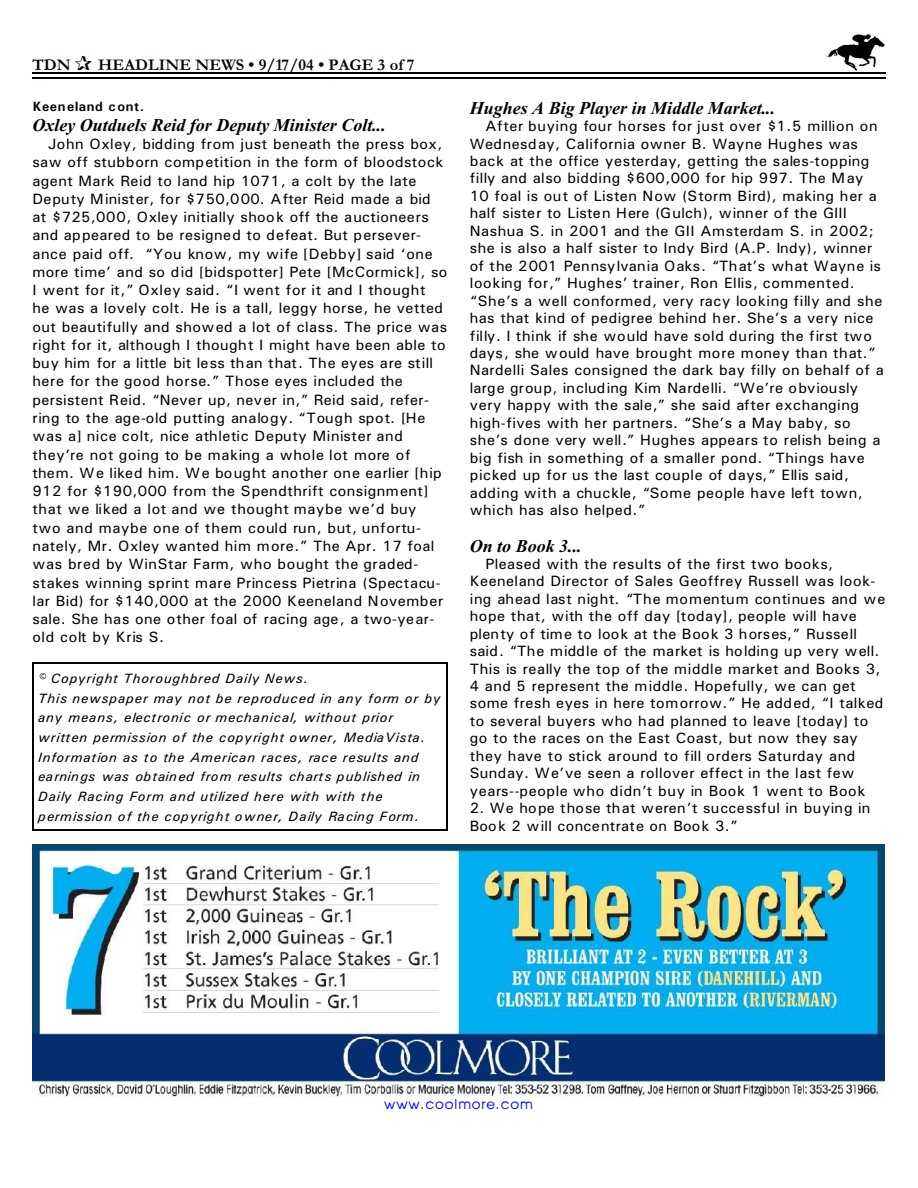
<style>
.page{position:relative;width:918px;height:1188px;background:#fff}
.page>*{position:absolute;margin:0;border:0;box-sizing:border-box;transform-origin:0 0}
.t1{font:italic 700 18px "Times New Roman";color:#000}
.t2{font:700 16.5px "Garamond";letter-spacing:.005em;color:#0f0000}
.t3{font:15px/17.4px "Univers";letter-spacing:.03em;color:#000}
.t4{font:italic 13.5px/19.6px "Univers";letter-spacing:.065em;color:#000}
.t5{font:13.5px "Advance";letter-spacing:.065em;color:#00f}
.t6{font:700 13.5px "Univers";letter-spacing:.045em;color:#000}
.s1{color:#001400}
</style>
<div class="page">
<img style="left:826px;top:34px;width:59px;height:36px">
<hr style="left:32px;top:72px;width:853px;height:1px;background:#000">
<hr style="left:32px;top:77px;width:853px;height:2px;background:#000">
<img style="left:32px;top:844px;width:852px;height:253px">
<hr style="left:32px;top:663px;width:2px;height:167px;background:#000">
<hr style="left:447px;top:663px;width:1px;height:167px;background:#000">
<hr style="left:32px;top:663px;width:416px;height:1px;background:#000">
<hr style="left:32px;top:829px;width:416px;height:1px;background:#000">
<p class="t2" style="left:32px;top:59px;width:40px">TDN</p>
<p class="t2" style="left:98px;top:59px;width:318px">HEADLINE NEWS • 9/17/04 • PAGE 3 of <span class="s1">7</span></p>
<p class="t6" style="left:32px;top:102px;width:113px">Keeneland cont.</p>
<p class="t1" style="left:32px;top:119px;width:355px">Oxley Outduels Reid for Deputy Minister Colt...</p>
<p class="t3" style="left:32px;top:136px;width:417px;line-height:18.3px;text-indent:16px">John Oxley, bidding from just beneath the press box, saw off stubborn competition in the form of bloodstock agent Mark Reid to land hip 1071, a colt by the late Deputy Minister, for $750,000. After Reid made a bid at $725,000, Oxley initially shook off the auctioneers and appeared to be resigned to defeat. But persever&shy;ance paid off. “You know, my wife [Debby] said ‘one more time’ and so did [bidspotter] Pete [McCormick], so I went for it,” Oxley said. “I went for it and I thought<br>he was a lovely colt. He is a tall, leggy horse, he vetted out beautifully and showed a lot of class. The price was right for it, although I thought I might have been able to buy him for a little bit less than that. The eyes are still here for the good horse.” Those eyes included the persistent Reid. “Never up, never in,” Reid said, refer&shy;ring to the age-old putting analogy. “Tough spot. [He was a] nice colt, nice athletic Deputy Minister and they’re not going to be making a whole lot more of them. We liked him. We bought another one earlier [hip 912 for $190,000 from the Spendthrift consignment] that we liked a lot and we thought maybe we’d buy two and maybe one of them could run, but, unfortu&shy;nately, Mr. Oxley wanted him more.” The Apr. 17 foal was bred by WinStar Farm, who bought the graded&shy;stakes winning sprint mare Princess Pietrina (Spectacu&shy;lar Bid) for $140,000 at the 2000 Keeneland November sale. She has one other foal of racing age, a two-year&shy;old colt by Kris S.</p>
<p class="t4" style="left:38px;top:670px;width:404px">© Copyright Thoroughbred Daily News.<br>This newspaper may not be reproduced in any form or by any means, electronic or mechanical, without prior written permission of the copyright owner, MediaVista.<br>Information as to the American races, race results and earnings was obtained from results charts published in Daily Racing Form and utilized here with with the permission of the copyright owner, Daily Racing Form.</p>
<p class="t1" style="left:470px;top:102px;width:307px">Hughes A Big Player in Middle Market...</p>
<p class="t3" style="left:470px;top:119px;width:416px;text-indent:16px">After buying four horses for just over $1.5 million on Wednesday, California owner B. Wayne Hughes was back at the office yesterday, getting the sales-topping filly and also bidding $600,000 for hip 997. The May 10 foal is out of Listen Now (Storm Bird), making her a half sister to Listen Here (Gulch), winner of the GIII Nashua S. in 2001 and the GII Amsterdam S. in 2002; she is also a half sister to Indy Bird (A.P. Indy), winner of the 2001 Pennsylvania Oaks. “That’s what Wayne is looking for,” Hughes’ trainer, Ron Ellis, commented. “She’s a well conformed, very racy looking filly and she has that kind of pedigree behind her. She’s a very nice filly. I think if she would have sold during the first two days, she would have brought more money than that.” Nardelli Sales consigned the dark bay filly on behalf of a large group, including Kim Nardelli. “We’re obviously very happy with the sale,” she said after exchanging high-fives with her partners. “She’s a May baby, so she’s done very well.” Hughes appears to relish being a big fish in something of a smaller pond. “Things have picked up for us the last couple of days,” Ellis said, adding with a chuckle, “Some people have left town, which has also helped.”</p>
<p class="t1" style="left:470px;top:539px;width:114px">On to Book 3...</p>
<p class="t3" style="left:470px;top:556px;width:417px;text-indent:16px">Pleased with the results of the first two books, Keeneland Director of Sales Geoffrey Russell was look&shy;ing ahead last night. “The momentum continues and we hope that, with the off day [today], people will have plenty of time to look at the Book 3 horses,” Russell said. “The middle of the market is holding up very well.<br>This is really the top of the middle market and Books 3, 4 and 5 represent the middle. Hopefully, we can get some fresh eyes in here tomorrow.” He added, “I talked to several buyers who had planned to leave [today] to go to the races on the East Coast, but now they say they have to stick around to fill orders Saturday and Sunday. We’ve seen a rollover effect in the last few years--people who didn’t buy in Book 1 went to Book</p>
<p class="t3" style="left:470px;top:801px;width:402px">2. We hope those that weren’t successful in buying in<br>Book 2 will concentrate on Book 3.”</p>
<p class="t5" style="left:384px;top:1099px;width:150px">www.coolmore.com</p>
</div>
